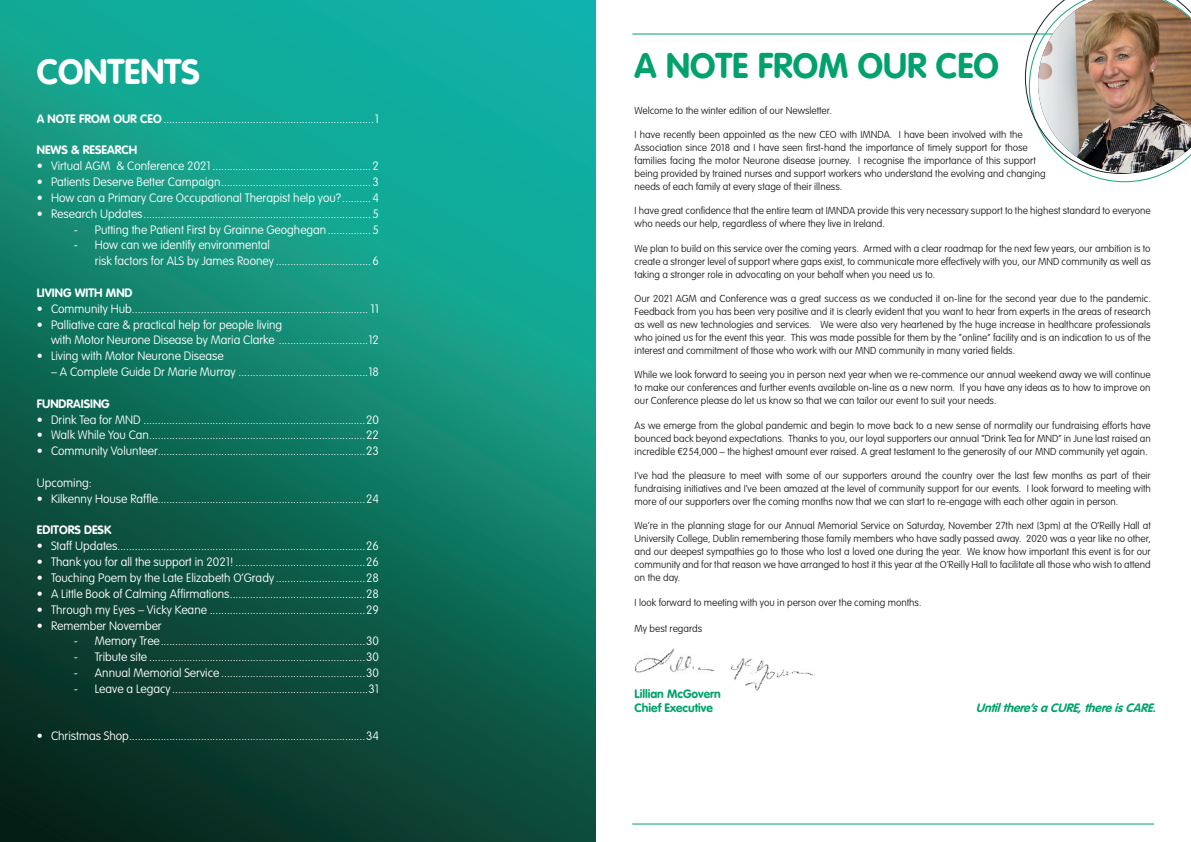
<style>
.page{position:relative;width:1191px;height:842px;background:#fff}
.page>*{position:absolute;margin:0;border:0;box-sizing:border-box;transform-origin:0 0}
.t1{font:35px "VAG Rounded Bold";color:#00a16d}
.t2{font:35px "VAG Rounded Bold";color:#fff}
.t3{font:100 12px/15.8px "VAG Rounded Std";color:#fff}
.t4{font:12px "VAG Rounded Bold";color:#fff}
.t5{font:italic 700 12px "VAG Rounded";color:#00a16d}
.t6{font:12px/14.4px "VAG Rounded Bold";color:#00a16d}
.t7{font:100 10px/13px "VAG Rounded Std";color:#231f20;text-align:justify}
.s1{font-family:"VAG Rounded Bold";font-weight:400}
</style>
<div class="page">
<hr style="left:632px;top:34px;width:522px;height:1px;background:#00a16d">
<hr style="left:632px;top:824px;width:522px;height:1px;background:#00a16d">
<img style="left:0;top:0;width:595px;height:842px">
<img style="left:634px;top:648px;width:181px;height:43px">
<svg style="left:1025px;top:29px;width:141px;height:153px"></svg>
<img style="left:1038px;top:0;width:153px;height:173px">
<h1 class="t2" style="left:37px;top:51px;width:165px">CONTENTS</h1>
<p class="t3" style="left:37px;top:111px;width:344px"><span class="s1">A NOTE FROM OUR CEO</span> .........................................................................1</p>
<p class="t4" style="left:37px;top:143px;width:102px">NEWS &amp; RESEARCH</p>
<p class="t3" style="left:37px;top:158px;width:344px">• Virtual AGM &amp; Conference 2021 .......................................................2</p>
<p class="t3" style="left:37px;top:174px;width:344px">• Patients Deserve Better Campaign ....................................................3</p>
<p class="t3" style="left:37px;top:190px;width:344px">• How can a Primary Care Occupational Therapist help you? ..........4</p>
<p class="t3" style="left:37px;top:206px;width:344px">• Research Updates ...............................................................................5</p>
<p class="t3" style="left:74px;top:222px;width:307px">- Putting the Patient First by Grainne Geoghegan ...............5</p>
<p class="t3" style="left:95px;top:238px;width:286px;text-indent:-21px">- How can we identify environmental<br>risk factors for ALS by James Rooney .................................6</p>
<p class="t4" style="left:37px;top:286px;width:97px">LIVING WITH MND</p>
<p class="t3" style="left:37px;top:301px;width:343px">• Community Hub .................................................................................. 11</p>
<p class="t3" style="left:51px;top:317px;width:329px;text-indent:-14px">• Palliative care &amp; practical help for people living<br>with Motor Neurone Disease by Maria Clarke ...............................12</p>
<p class="t3" style="left:37px;top:349px;width:188px">• Living with Motor Neurone Disease</p>
<p class="t3" style="left:51px;top:364px;width:329px">– A Complete Guide Dr Marie Murray .............................................18</p>
<p class="t4" style="left:37px;top:396px;width:74px">FUNDRAISING</p>
<p class="t3" style="left:37px;top:412px;width:343px">• Drink Tea for MND .............................................................................20</p>
<p class="t3" style="left:37px;top:428px;width:343px">• Walk While You Can ...........................................................................22</p>
<p class="t3" style="left:37px;top:444px;width:343px">• Community Volunteer........................................................................23</p>
<p class="t3" style="left:37px;top:475px;width:56px">Upcoming:</p>
<p class="t3" style="left:37px;top:491px;width:343px">• Kilkenny House Raffle........................................................................24</p>
<p class="t4" style="left:37px;top:523px;width:76px">EDITORS DESK</p>
<p class="t3" style="left:37px;top:539px;width:343px">• Staff Updates ......................................................................................26</p>
<p class="t3" style="left:37px;top:554px;width:343px">• Thank you for all the support in 2021! .............................................26</p>
<p class="t3" style="left:37px;top:570px;width:343px">• Touching Poem by the Late Elizabeth O’Grady ...............................28</p>
<p class="t3" style="left:37px;top:586px;width:343px">• A Little Book of Calming Affirmations ...............................................28</p>
<p class="t3" style="left:37px;top:602px;width:343px">• Through my Eyes – Vicky Keane ......................................................29</p>
<p class="t3" style="left:37px;top:618px;width:126px">• Remember November</p>
<p class="t3" style="left:74px;top:634px;width:307px">- Memory Tree .......................................................................30</p>
<p class="t3" style="left:74px;top:649px;width:307px">- Tribute site ...........................................................................30</p>
<p class="t3" style="left:74px;top:665px;width:307px">- Annual Memorial Service ..................................................30</p>
<p class="t3" style="left:74px;top:681px;width:307px">- Leave a Legacy ....................................................................31</p>
<p class="t3" style="left:37px;top:729px;width:343px">• Christmas Shop ..................................................................................34</p>
<h1 class="t1" style="left:634px;top:45px;width:366px">A NOTE FROM OUR CEO</h1>
<p class="t7" style="left:634px;top:104px;width:199px">Welcome to the winter edition of our Newsletter.</p>
<p class="t7" style="left:634px;top:128px;width:413px;text-align:left">I have recently been appointed as the new CEO with IMNDA. I have been involved with the Association since 2018 and I have seen first-hand the importance of timely support for those families facing the motor Neurone disease journey. I recognise the importance of this support being provided by trained nurses and support workers who understand the evolving and changing needs of each family at every stage of their illness.</p>
<p class="t7" style="left:634px;top:205px;width:517px">I have great confidence that the entire team at IMNDA provide this very necessary support to the highest standard to everyone who needs our help, regardless of where they live in Ireland.</p>
<p class="t7" style="left:634px;top:242px;width:517px">We plan to build on this service over the coming years. Armed with a clear roadmap for the next few years, our ambition is to create a stronger level of support where gaps exist, to communicate more effectively with you, our MND community as well as taking a stronger role in advocating on your behalf when you need us to.</p>
<p class="t7" style="left:634px;top:292px;width:518px">Our 2021 AGM and Conference was a great success as we conducted it on-line for the second year due to the pandemic.<br>Feedback from you has been very positive and it is clearly evident that you want to hear from experts in the areas of research as well as new technologies and services. We were also very heartened by the huge increase in healthcare professionals who joined us for the event this year. This was made possible for them by the “online” facility and is an indication to us of the interest and commitment of those who work with our MND community in many varied fields.</p>
<p class="t7" style="left:634px;top:369px;width:517px">While we look forward to seeing you in person next year when we re-commence our annual weekend away we will continue to make our conferences and further events available on-line as a new norm. If you have any ideas as to how to improve on our Conference please do let us know so that we can tailor our event to suit your needs.</p>
<p class="t7" style="left:634px;top:419px;width:517px">As we emerge from the global pandemic and begin to move back to a new sense of normality our fundraising efforts have bounced back beyond expectations. Thanks to you, our loyal supporters our annual “Drink Tea for MND” in June last raised an incredible €254,000 – the highest amount ever raised. A great testament to the generosity of our MND community yet again.</p>
<p class="t7" style="left:634px;top:469px;width:517px">I’ve had the pleasure to meet with some of our supporters around the country over the last few months as part of their fundraising initiatives and I’ve been amazed at the level of community support for our events. I look forward to meeting with more of our supporters over the coming months now that we can start to re-engage with each other again in person.</p>
<p class="t7" style="left:634px;top:520px;width:517px">We’re in the planning stage for our Annual Memorial Service on Saturday, November 27th next (3pm) at the O’Reilly Hall at University College, Dublin remembering those family members who have sadly passed away. 2020 was a year like no other, and our deepest sympathies go to those who lost a loved one during the year. We know how important this event is for our community and for that reason we have arranged to host it this year at the O’Reilly Hall to facilitate all those who wish to attend on the day.</p>
<p class="t7" style="left:634px;top:596px;width:288px">I look forward to meeting with you in person over the coming months.</p>
<p class="t7" style="left:634px;top:622px;width:69px">My best regards</p>
<p class="t6" style="left:634px;top:686px;width:88px">Lillian McGovern<br>Chief Executive</p>
<p class="t5" style="left:975px;top:701px;width:181px">Until there’s a CURE, there is CARE.</p>
</div>
